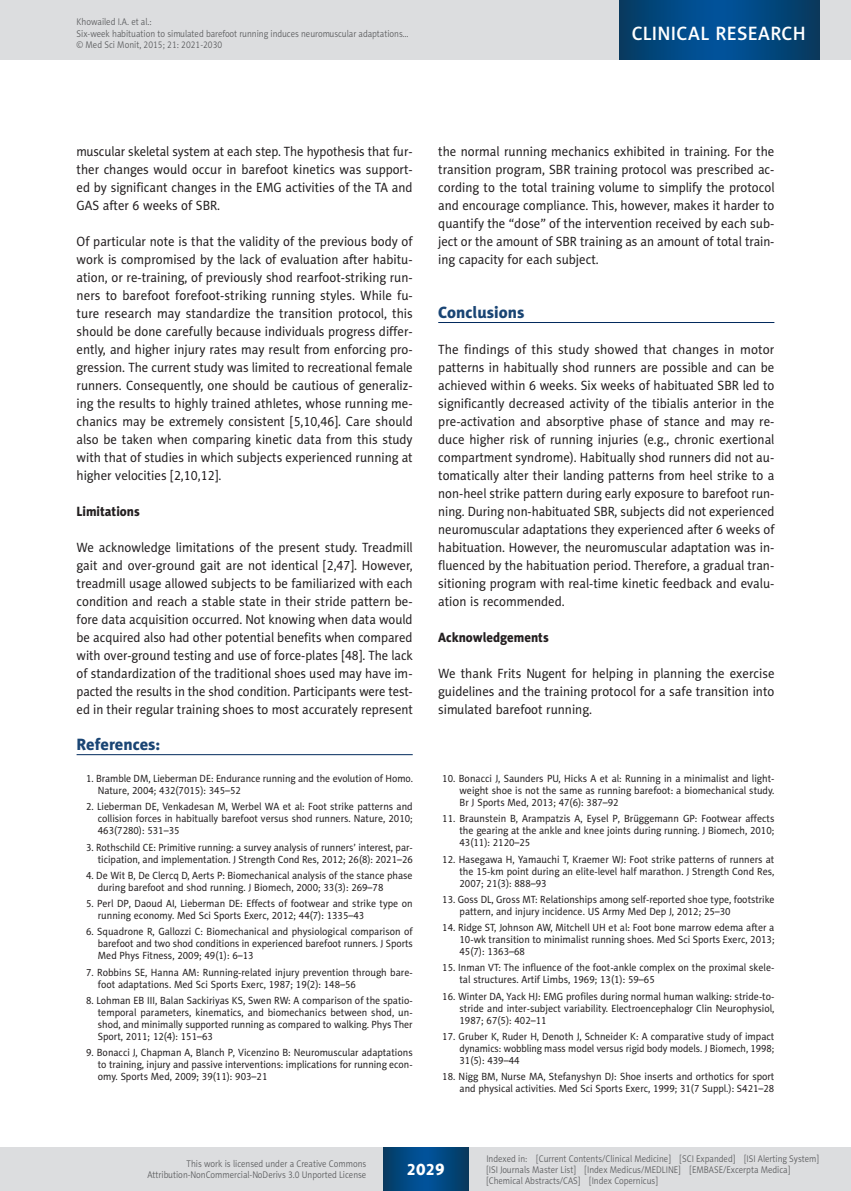
<style>
.page{position:relative;width:851px;height:1191px;background:#fff}
.page>*{position:absolute;margin:0;border:0;box-sizing:border-box;transform-origin:0 0}
.t1{font:19.5px "Naomi Sans EFN Medium";letter-spacing:.015em;color:#fff}
.MSM_Headline_1{font:16.5px "Naomi Sans EFN Heavy";color:#1a4574}
.MSM_Referencje_Tytul{font:16.5px "Naomi Sans EFN Heavy";color:#1a4574}
.t2{font:16.5px "Naomi Sans EFN Heavy";color:#fff}
.MSM_Body{font:13.5px/18px "Naomi Sans EFN";color:#231f20;text-align:justify;scale:.95 1}
.MSM_Body-2{font:13.5px/18px "Naomi Sans EFN";color:#231f20;text-align:justify}
.MSM_Body-3{font:13.5px/18px "Naomi Sans EFN";color:#231f20;text-align:justify;scale:.94 1}
.MSM_Headline_2{font:13.5px "Naomi Sans EFN Heavy";color:#231f20;scale:.95 1}
.MSM_Referencje_punkt{font:10.5px/12px "Naomi Sans EFN";color:#231f20;text-align:justify;scale:.95 1}
.MSM_Referencje_punkt-2{font:10.5px/12px "Naomi Sans EFN";color:#231f20;scale:.94 1}
.t3{font:9.75px/11.2px "Naomi Sans EFN Light";color:#57585a;scale:.9 1}
</style>
<div class="page">
<hr style="left:438px;top:322px;width:336px;height:1px;background:#00295c">
<hr style="left:77px;top:754px;width:335px;height:1px;background:#00295c">
<div style="left:0;top:1148px;width:850px;height:43px;background:#dcdddf"></div>
<svg style="left:383px;top:1147px;width:85px;height:43px;background:#02477e"></svg>
<div style="left:0;top:0;width:850px;height:60px;background:#dcdddf"></div>
<svg style="left:619px;top:0;width:200px;height:60px;background:#02477e"></svg>
<p class="t3" style="left:77px;top:16px;width:370px">Khowailed I.A. et al.:<br>Six-week habituation to simulated barefoot running induces neuromuscular adaptations… © Med Sci Monit, 2015; 21: 2021-2030</p>
<h1 class="t1" style="left:631px;top:22px;width:175px">CLINICAL RESEARCH</h1>
<p class="MSM_Body-3" style="left:77px;top:142px;width:359px">muscular skeletal system at each step. The hypothesis that fur&shy;ther changes would occur in barefoot kinetics was support&shy;ed by significant changes in the EMG activities of the TA and GAS after 6 weeks of SBR.</p>
<p class="MSM_Body" style="left:77px;top:232px;width:355px">Of particular note is that the validity of the previous body of work is compromised by the lack of evaluation after habitu&shy;ation, or re-training, of previously shod rearfoot-striking run&shy;ners to barefoot forefoot-striking running styles. While fu&shy;ture research may standardize the transition protocol, this should be done carefully because individuals progress differ&shy;ently, and higher injury rates may result from enforcing pro&shy;gression. The current study was limited to recreational female runners. Consequently, one should be cautious of generaliz&shy;ing the results to highly trained athletes, whose running me&shy;chanics may be extremely consistent [5,10,46]. Care should also be taken when comparing kinetic data from this study with that of studies in which subjects experienced running at higher velocities [2,10,12].</p>
<p class="MSM_Headline_2" style="left:77px;top:503px;width:68px">Limitations</p>
<p class="MSM_Body" style="left:77px;top:538px;width:355px">We acknowledge limitations of the present study. Treadmill gait and over-ground gait are not identical [2,47]. However, treadmill usage allowed subjects to be familiarized with each condition and reach a stable state in their stride pattern be&shy;fore data acquisition occurred. Not knowing when data would be acquired also had other potential benefits when compared with over-ground testing and use of force-plates [48]. The lack of standardization of the traditional shoes used may have im&shy;pacted the results in the shod condition. Participants were test&shy;ed in their regular training shoes to most accurately represent</p>
<p class="MSM_Referencje_Tytul" style="left:77px;top:734px;width:85px">References:</p>
<p class="MSM_Referencje_punkt-2" style="left:98px;top:772px;width:336px;text-indent:-12px">1. Bramble DM, Lieberman DE: Endurance running and the evolution of Homo.<br>Nature, 2004; 432(7015): 345–52</p>
<p class="MSM_Referencje_punkt" style="left:98px;top:801px;width:333px;text-indent:-12px">2. Lieberman DE, Venkadesan M, Werbel WA et al: Foot strike patterns and collision forces in habitually barefoot versus shod runners. Nature, 2010; 463(7280): 531–35</p>
<p class="MSM_Referencje_punkt-2" style="left:86px;top:841px;width:349px;text-align:right">3. Rothschild CE: Primitive running: a survey analysis of runners’ interest, par&shy;ticipation, and implementation. J Strength Cond Res, 2012; 26(8): 2021–26</p>
<p class="MSM_Referencje_punkt" style="left:98px;top:869px;width:333px;text-indent:-12px">4. De Wit B, De Clercq D, Aerts P: Biomechanical analysis of the stance phase during barefoot and shod running. J Biomech, 2000; 33(3): 269–78</p>
<p class="MSM_Referencje_punkt" style="left:98px;top:897px;width:333px;text-indent:-12px">5. Perl DP, Daoud AI, Lieberman DE: Effects of footwear and strike type on running economy. Med Sci Sports Exerc, 2012; 44(7): 1335–43</p>
<p class="MSM_Referencje_punkt" style="left:98px;top:926px;width:333px;text-indent:-12px">6. Squadrone R, Gallozzi C: Biomechanical and physiological comparison of barefoot and two shod conditions in experienced barefoot runners. J Sports Med Phys Fitness, 2009; 49(1): 6–13</p>
<p class="MSM_Referencje_punkt" style="left:98px;top:966px;width:333px;text-indent:-12px">7. Robbins SE, Hanna AM: Running-related injury prevention through bare&shy;foot adaptations. Med Sci Sports Exerc, 1987; 19(2): 148–56</p>
<p class="MSM_Referencje_punkt" style="left:98px;top:994px;width:333px;text-indent:-12px">8. Lohman EB III, Balan Sackiriyas KS, Swen RW: A comparison of the spatio&shy;temporal parameters, kinematics, and biomechanics between shod, un&shy;shod, and minimally supported running as compared to walking. Phys Ther Sport, 2011; 12(4): 151–63</p>
<p class="MSM_Referencje_punkt" style="left:98px;top:1046px;width:333px;text-indent:-12px">9. Bonacci J, Chapman A, Blanch P, Vicenzino B: Neuromuscular adaptations to training, injury and passive interventions: implications for running econ&shy;omy. Sports Med, 2009; 39(11): 903–21</p>
<p class="MSM_Body" style="left:438px;top:142px;width:355px">the normal running mechanics exhibited in training. For the transition program, SBR training protocol was prescribed ac&shy;cording to the total training volume to simplify the protocol and encourage compliance. This, however, makes it harder to quantify the “dose” of the intervention received by each sub&shy;ject or the amount of SBR training as an amount of total train&shy;ing capacity for each subject.</p>
<p class="MSM_Headline_1" style="left:438px;top:302px;width:88px">Conclusions</p>
<p class="MSM_Body-2" style="left:438px;top:340px;width:338px">The findings of this study showed that changes in motor patterns in habitually shod runners are possible and can be achieved within 6 weeks. Six weeks of habituated SBR led to significantly decreased activity of the tibialis anterior in the pre-activation and absorptive phase of stance and may re&shy;duce higher risk of running injuries (e.g., chronic exertional compartment syndrome). Habitually shod runners did not au&shy;tomatically alter their landing patterns from heel strike to a non-heel strike pattern during early exposure to barefoot run&shy;ning. During non-habituated SBR, subjects did not experienced neuromuscular adaptations they experienced after 6 weeks of habituation. However, the neuromuscular adaptation was in&shy;fluenced by the habituation period. Therefore, a gradual tran&shy;sitioning program with real-time kinetic feedback and evalu&shy;ation is recommended.</p>
<p class="MSM_Headline_2" style="left:438px;top:629px;width:118px">Acknowledgements</p>
<p class="MSM_Body" style="left:438px;top:664px;width:355px">We thank Frits Nugent for helping in planning the exercise guidelines and the training protocol for a safe transition into simulated barefoot running.</p>
<p class="MSM_Referencje_punkt" style="left:459px;top:772px;width:333px;text-indent:-17px">10. Bonacci J, Saunders PU, Hicks A et al: Running in a minimalist and light&shy;weight shoe is not the same as running barefoot: a biomechanical study.<br>Br J Sports Med, 2013; 47(6): 387–92</p>
<p class="MSM_Referencje_punkt" style="left:459px;top:813px;width:333px;text-indent:-17px">11. Braunstein B, Arampatzis A, Eysel P, Brüggemann GP: Footwear affects the gearing at the ankle and knee joints during running. J Biomech, 2010; 43(11): 2120–25</p>
<p class="MSM_Referencje_punkt" style="left:459px;top:853px;width:333px;text-indent:-17px">12. Hasegawa H, Yamauchi T, Kraemer WJ: Foot strike patterns of runners at the 15-km point during an elite-level half marathon. J Strength Cond Res, 2007; 21(3): 888–93</p>
<p class="MSM_Referencje_punkt-2" style="left:459px;top:893px;width:336px;text-indent:-17px">13. Goss DL, Gross MT: Relationships among self-reported shoe type, footstrike pattern, and injury incidence. US Army Med Dep J, 2012; 25–30</p>
<p class="MSM_Referencje_punkt" style="left:459px;top:921px;width:333px;text-indent:-17px">14. Ridge ST, Johnson AW, Mitchell UH et al: Foot bone marrow edema after a 10-wk transition to minimalist running shoes. Med Sci Sports Exerc, 2013; 45(7): 1363–68</p>
<p class="MSM_Referencje_punkt" style="left:459px;top:962px;width:333px;text-indent:-17px">15. Inman VT: The influence of the foot-ankle complex on the proximal skele&shy;tal structures. Artif Limbs, 1969; 13(1): 59–65</p>
<p class="MSM_Referencje_punkt" style="left:459px;top:990px;width:333px;text-indent:-17px">16. Winter DA, Yack HJ: EMG profiles during normal human walking: stride-to&shy;stride and inter-subject variability. Electroencephalogr Clin Neurophysiol, 1987; 67(5): 402–11</p>
<p class="MSM_Referencje_punkt" style="left:459px;top:1030px;width:333px;text-indent:-17px">17. Gruber K, Ruder H, Denoth J, Schneider K: A comparative study of impact dynamics: wobbling mass model versus rigid body models. J Biomech, 1998; 31(5): 439–44</p>
<p class="MSM_Referencje_punkt" style="left:442px;top:1070px;width:351px;text-align:right">18. Nigg BM, Nurse MA, Stefanyshyn DJ: Shoe inserts and orthotics for sport and physical activities. Med Sci Sports Exerc, 1999; 31(7 Suppl.): S421–28</p>
<p class="t3" style="left:147px;top:1158px;width:245px;text-align:right">This work is licensed under a Creative Commons<br>Attribution-NonCommercial-NoDerivs 3.0 Unported License</p>
<h2 class="t2" style="left:406px;top:1159px;width:40px">2029</h2>
<p class="t3" style="left:486px;top:1152px;width:371px">Indexed in: [Current Contents/Clinical Medicine] [SCI Expanded] [ISI Alerting System] [ISI Journals Master List] [Index Medicus/MEDLINE] [EMBASE/Excerpta Medica] [Chemical Abstracts/CAS] [Index Copernicus]</p>
</div>
